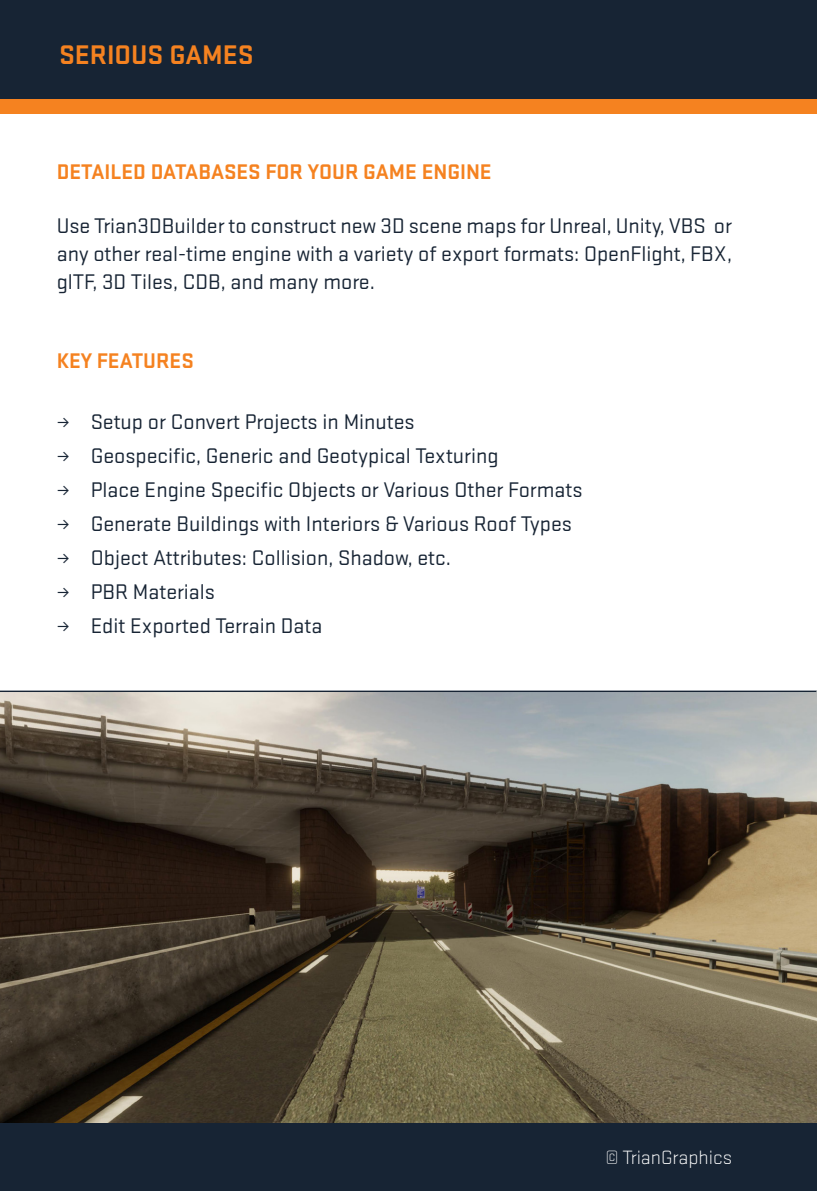
<style>
.page{position:relative;width:817px;height:1191px;background:#fff}
.page>*{position:absolute;margin:0;border:0;box-sizing:border-box;transform-origin:0 0}
.t1{font:700 28px "Stratum 1";color:#f58220}
.t2{font:22px/28px "Stratum 1";color:#172434;text-align:justify}
.t3{font:700 22px "Stratum 1";color:#f58220}
.t4{font:300 20px "Stratum 1";color:#fff}
</style>
<div class="page">
<div style="left:0;top:0;width:816px;height:99px;background:#172434"></div>
<div style="left:0;top:1123px;width:816px;height:68px;background:#172434"></div>
<div style="left:0;top:99px;width:816px;height:14px;background:#f58220"></div>
<img style="left:0;top:692px;width:816px;height:431px">
<svg style="left:0;top:690px;width:816px;height:2px;background:#5c6570"></svg>
<p class="t1" style="left:59px;top:35px;width:196px">SERIOUS GAMES</p>
<p class="t3" style="left:57px;top:156px;width:436px">DETAILED DATABASES FOR YOUR GAME ENGINE</p>
<p class="t2" style="left:57px;top:211px;width:676px">Use Trian3DBuilder to construct new 3D scene maps for Unreal, Unity, VBS or any other real-time engine with a variety of export formats: OpenFlight, FBX, glTF, 3D Tiles, CDB, and many more.</p>
<p class="t3" style="left:57px;top:346px;width:139px">KEY FEATURES</p>
<p class="t2" style="left:57px;top:406px;width:359px">≥ Setup or Convert Projects in Minutes</p>
<p class="t2" style="left:57px;top:440px;width:443px">≥ Geospecific, Generic and Geotypical Texturing</p>
<p class="t2" style="left:57px;top:474px;width:527px">≥ Place Engine Specific Objects or Various Other Formats</p>
<p class="t2" style="left:57px;top:508px;width:516px">≥ Generate Buildings with Interiors &amp; Various Roof Types</p>
<p class="t2" style="left:57px;top:542px;width:395px">≥ Object Attributes: Collision, Shadow, etc.</p>
<p class="t2" style="left:57px;top:576px;width:160px">≥ PBR Materials</p>
<p class="t2" style="left:57px;top:610px;width:267px">≥ Edit Exported Terrain Data</p>
<p class="t4" style="left:605px;top:1145px;width:128px">© TrianGraphics</p>
</div>
